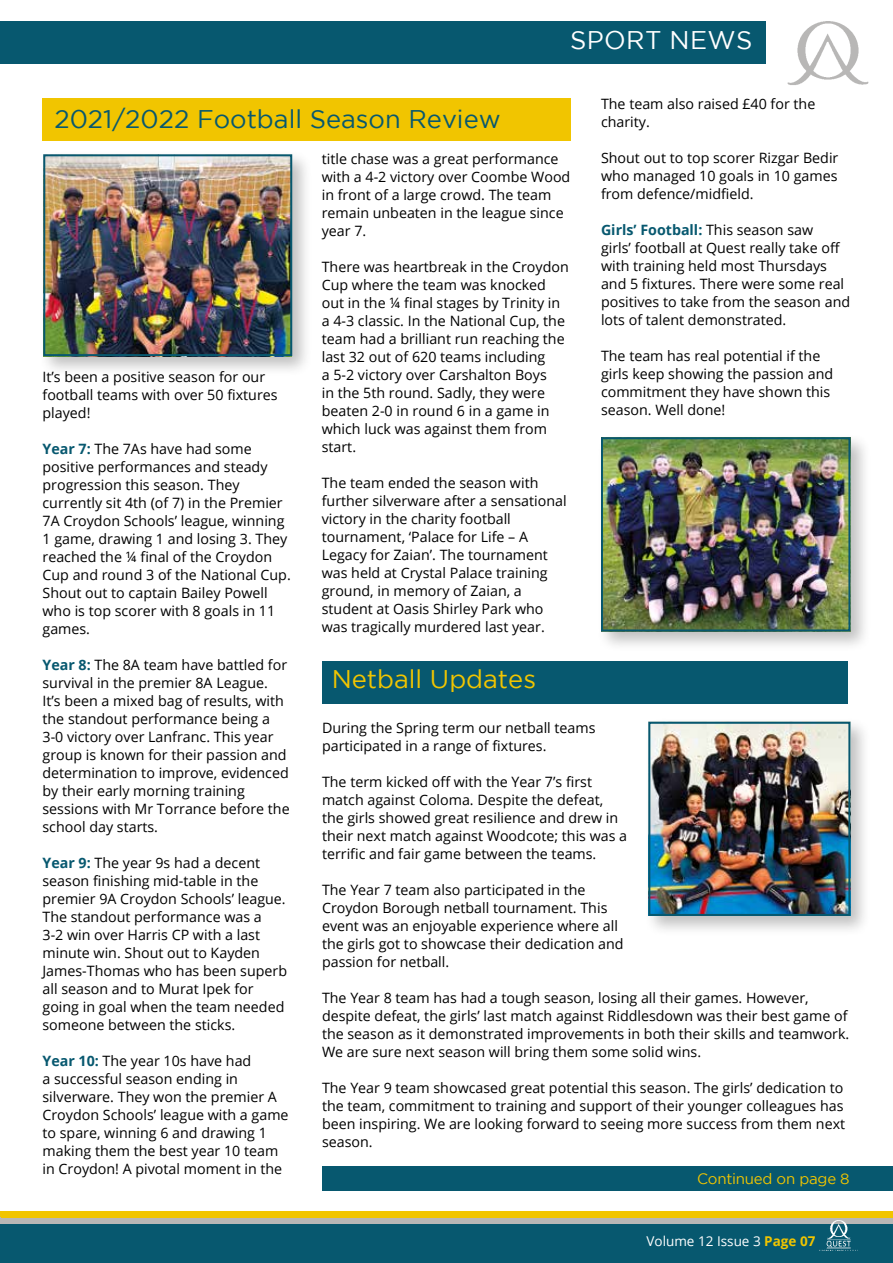
<style>
.page{position:relative;width:893px;height:1263px;background:#fff}
.page>*{position:absolute;margin:0;border:0;box-sizing:border-box;transform-origin:0 0}
.t1{font:25.5px "Gotham";color:#07586f}
.t2{font:25.5px "Gotham";color:#f1c500}
.t3{font:25.5px "Gotham";letter-spacing:.015em;color:#fff}
.t4{font:15px "Gotham";letter-spacing:-.015em;color:#f1c500}
.t5{font:14.25px/18px "Open Sans";color:#000}
.t6{font:13.5px "Open Sans";color:#fff}
.s1{font-weight:700;color:#07586f}
.s2{font-weight:700;color:#f1c500}
</style>
<div class="page">
<div style="left:0;top:1220px;width:893px;height:43px;background:#07586f"></div>
<div style="left:0;top:1217px;width:893px;height:6px;background:#b8b7b6"></div>
<div style="left:0;top:1211px;width:893px;height:6px;background:#f1c500"></div>
<div style="left:0;top:21px;width:765px;height:43px;background:#07586f"></div>
<img style="left:787px;top:21px;width:82px;height:64px">
<img style="left:819px;top:1221px;width:39px;height:29px">
<div style="left:43px;top:98px;width:528px;height:42px;background:#f1c500"></div>
<div style="left:39px;top:150px;width:274px;height:227px;background:#000;opacity:.25"></div>
<img style="left:46px;top:157px;width:243px;height:196px">
<div style="left:43px;top:154px;width:249px;height:202px;border:2px solid #07586f"></div>
<div style="left:596px;top:433px;width:275px;height:219px;background:#000;opacity:.25"></div>
<img style="left:604px;top:440px;width:243px;height:188px">
<div style="left:601px;top:437px;width:249px;height:194px;border:2px solid #07586f"></div>
<div style="left:644px;top:717px;width:227px;height:220px;background:#000;opacity:.25"></div>
<img style="left:651px;top:725px;width:196px;height:188px">
<div style="left:648px;top:722px;width:202px;height:194px;border:2px solid #07586f"></div>
<div style="left:322px;top:661px;width:526px;height:43px;background:#07586f"></div>
<div style="left:322px;top:1166px;width:571px;height:25px;background:#07586f"></div>
<h1 class="t3" style="left:570px;top:26px;width:184px">SPORT NEWS</h1>
<p class="t5" style="left:601px;top:94px;width:216px">The team also raised £40 for the charity.</p>
<p class="t5" style="left:601px;top:148px;width:239px;text-align:justify">Shout out to top scorer Rizgar Bedir who managed 10 goals in 10 games from defence/midfield.</p>
<p class="t5" style="left:601px;top:220px;width:251px"><span class="s1">Girls’ Football:</span> This season saw<br>girls’ football at Quest really take off with training held most Thursdays and 5 fixtures. There were some real positives to take from the season and lots of talent demonstrated.</p>
<p class="t5" style="left:601px;top:346px;width:234px">The team has real potential if the girls keep showing the passion and commitment they have shown this season. Well done!</p>
<h1 class="t1" style="left:54px;top:105px;width:448px">2021/2022 Football Season Review</h1>
<p class="t5" style="left:322px;top:149px;width:250px">title chase was a great performance with a 4-2 victory over Coombe Wood in front of a large crowd. The team remain unbeaten in the league since year 7.</p>
<p class="t5" style="left:322px;top:257px;width:249px">There was heartbreak in the Croydon<br>Cup where the team was knocked out in the ¼ final stages by Trinity in a 4-3 classic. In the National Cup, the team had a brilliant run reaching the last 32 out of 620 teams including<br>a 5-2 victory over Carshalton Boys<br>in the 5th round. Sadly, they were beaten 2-0 in round 6 in a game in which luck was against them from start.</p>
<p class="t5" style="left:322px;top:473px;width:246px">The team ended the season with further silverware after a sensational victory in the charity football tournament, ‘Palace for Life – A Legacy for Zaian’. The tournament was held at Crystal Palace training ground, in memory of Zaian, a student at Oasis Shirley Park who was tragically murdered last year.</p>
<p class="t5" style="left:43px;top:367px;width:237px">It’s been a positive season for our football teams with over 50 fixtures played!</p>
<p class="t5" style="left:43px;top:439px;width:250px"><span class="s1">Year 7:</span> The 7As have had some positive performances and steady progression this season. They currently sit 4th (of 7) in the Premier<br>7A Croydon Schools’ league, winning<br>1 game, drawing 1 and losing 3. They reached the ¼ final of the Croydon<br>Cup and round 3 of the National Cup.<br>Shout out to captain Bailey Powell who is top scorer with 8 goals in 11 games.</p>
<p class="t5" style="left:43px;top:655px;width:249px"><span class="s1">Year 8:</span> The 8A team have battled for survival in the premier 8A League.<br>It’s been a mixed bag of results, with the standout performance being a 3-0 victory over Lanfranc. This year group is known for their passion and determination to improve, evidenced by their early morning training sessions with Mr Torrance before the school day starts.</p>
<p class="t5" style="left:43px;top:853px;width:246px"><span class="s1">Year 9:</span> The year 9s had a decent season finishing mid-table in the premier 9A Croydon Schools’ league.<br>The standout performance was a<br>3-2 win over Harris CP with a last minute win. Shout out to Kayden<br>James-Thomas who has been superb all season and to Murat Ipek for going in goal when the team needed someone between the sticks.</p>
<p class="t5" style="left:43px;top:1051px;width:248px"><span class="s1">Year 10:</span> The year 10s have had<br>a successful season ending in silverware. They won the premier A<br>Croydon Schools’ league with a game to spare, winning 6 and drawing 1 making them the best year 10 team in Croydon! A pivotal moment in the</p>
<h1 class="t2" style="left:332px;top:665px;width:206px">Netball Updates</h1>
<p class="t5" style="left:322px;top:718px;width:275px">During the Spring term our netball teams participated in a range of fixtures.</p>
<p class="t5" style="left:322px;top:772px;width:307px">The term kicked off with the Year 7’s first match against Coloma. Despite the defeat, the girls showed great resilience and drew in their next match against Woodcote; this was a terrific and fair game between the teams.</p>
<p class="t5" style="left:322px;top:880px;width:303px">The Year 7 team also participated in the Croydon Borough netball tournament. This event was an enjoyable experience where all the girls got to showcase their dedication and passion for netball.</p>
<p class="t5" style="left:322px;top:988px;width:529px">The Year 8 team has had a tough season, losing all their games. However, despite defeat, the girls’ last match against Riddlesdown was their best game of the season as it demonstrated improvements in both their skills and teamwork.<br>We are sure next season will bring them some solid wins.</p>
<p class="t5" style="left:322px;top:1078px;width:525px">The Year 9 team showcased great potential this season. The girls’ dedication to the team, commitment to training and support of their younger colleagues has been inspiring. We are looking forward to seeing more success from them next season.</p>
<p class="t4" style="left:697px;top:1170px;width:154px">Continued on page 8</p>
<p class="t6" style="left:646px;top:1232px;width:170px">Volume 12 Issue 3 <span class="s2">Page 07</span></p>
</div>
